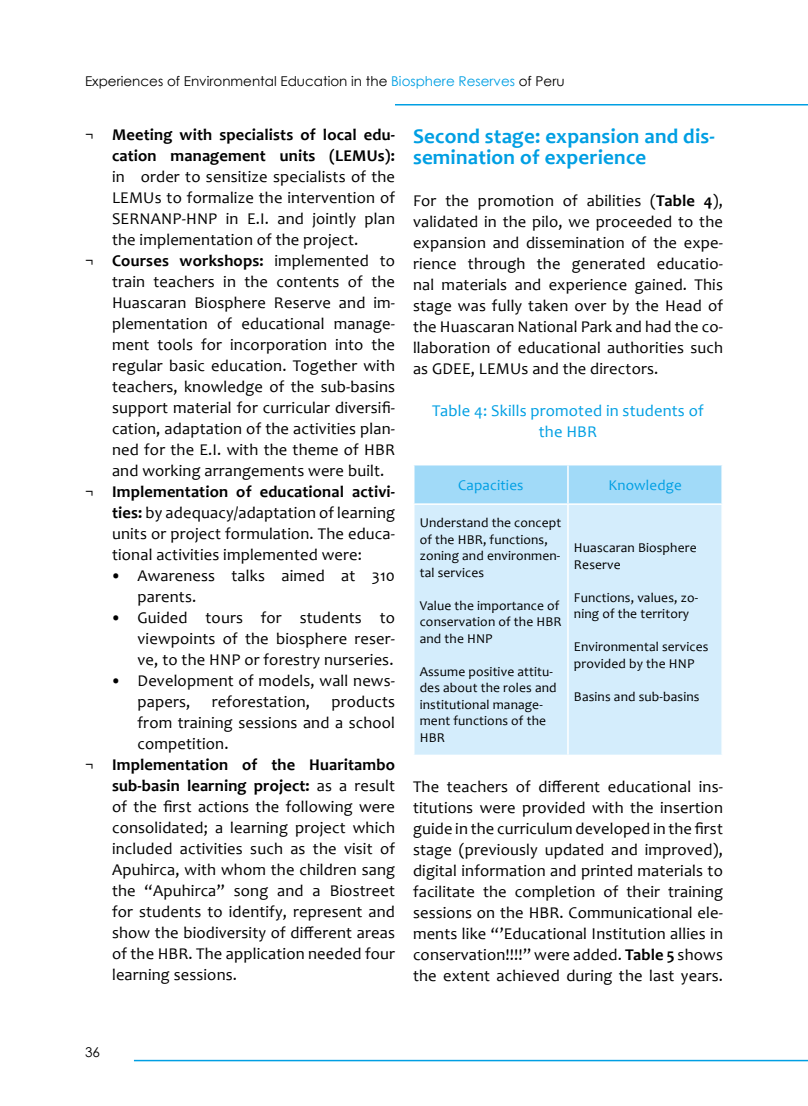
<style>
.page{position:relative;width:808px;height:1106px;background:#fff}
.page>*{position:absolute;margin:0;border:0;box-sizing:border-box;transform-origin:0 0}
.t1{font:700 21px/21px "Candara";letter-spacing:.01em;color:#009fe3}
.t2{font:16.5px/21px "Candara";letter-spacing:.01em;color:#000;text-align:justify}
.t3{font:700 16.5px/21px "Candara";letter-spacing:.01em;color:#000;text-align:right}
.t4{font:16.5px/21px "Candara";letter-spacing:.01em;color:#009fe3;text-align:center}
.t5{font:15px "Candara";letter-spacing:.01em;color:#009fe3}
.t6{font:13.5px/16.5px "Candara";letter-spacing:.01em;color:#000}
.t7{font:13.5px "Century Gothic";color:#000}
.s1{color:#009fe3}
.s2{font-weight:400}
.s3{font-weight:700}
</style>
<div class="page">
<hr style="left:395px;top:104px;width:413px;height:1px;background:#009fe3">
<hr style="left:134px;top:1059px;width:674px;height:2px;background:#009fe3">
<div style="left:414px;top:465px;width:307px;height:38px;background:#a1daf8"></div>
<div style="left:414px;top:505px;width:307px;height:249px;background:#d4edfc"></div>
<hr style="left:567px;top:465px;width:2px;height:38px;background:#fff">
<hr style="left:567px;top:505px;width:2px;height:249px;background:#fff">
<p class="t7" style="left:85px;top:72px;width:481px">Experiences of Environmental Education in the <span class="s1">Biosphere Reserves</span> of Peru</p>
<p class="t3" style="left:85px;top:123px;width:311px"><span class="s2">¬</span> Meeting with specialists of local edu&shy;cation management units (LEMUs):</p>
<p class="t2" style="left:112px;top:166px;width:284px">in order to sensitize specialists of the</p>
<p class="t2" style="left:112px;top:187px;width:284px">LEMUs to formalize the intervention of</p>
<p class="t2" style="left:112px;top:208px;width:284px">SERNANP-HNP in E.I. and jointly plan</p>
<p class="t2" style="left:112px;top:229px;width:248px">the implementation of the project.</p>
<p class="t3" style="left:85px;top:249px;width:311px"><span class="s2">¬</span> Courses workshops: <span class="s2">implemented to</span></p>
<p class="t2" style="left:112px;top:271px;width:284px">train teachers in the contents of the</p>
<p class="t2" style="left:112px;top:292px;width:284px">Huascaran Biosphere Reserve and im-</p>
<p class="t2" style="left:112px;top:313px;width:284px">plementation of educational manage-</p>
<p class="t2" style="left:112px;top:334px;width:284px">ment tools for incorporation into the</p>
<p class="t2" style="left:112px;top:355px;width:284px">regular basic education. Together with</p>
<p class="t2" style="left:112px;top:376px;width:284px">teachers, knowledge of the sub-basins</p>
<p class="t2" style="left:112px;top:397px;width:284px">support material for curricular diversifi-</p>
<p class="t2" style="left:112px;top:418px;width:284px">cation, adaptation of the activities plan-</p>
<p class="t2" style="left:112px;top:439px;width:284px">ned for the E.I. with the theme of HBR</p>
<p class="t2" style="left:112px;top:460px;width:274px">and working arrangements were built.</p>
<p class="t3" style="left:85px;top:481px;width:311px"><span class="s2">¬</span> Implementation of educational activi-</p>
<p class="t2" style="left:112px;top:502px;width:284px"><span class="s3">ties:</span> by adequacy/adaptation of learning</p>
<p class="t2" style="left:112px;top:523px;width:284px">units or project formulation. The educa-</p>
<p class="t2" style="left:112px;top:544px;width:251px">tional activities implemented were:</p>
<p class="t2" style="left:138px;top:565px;width:259px;text-indent:-27px">• Awareness talks aimed at 310 parents.</p>
<p class="t2" style="left:138px;top:607px;width:259px;text-indent:-27px">• Guided tours for students to viewpoints of the biosphere reser&shy;ve, to the HNP or forestry nurseries.</p>
<p class="t2" style="left:138px;top:670px;width:259px;text-indent:-27px">• Development of models, wall news&shy;papers,</p>
<p class="t2" style="left:212px;top:691px;width:100px">reforestation,</p>
<p class="t2" style="left:331px;top:691px;width:65px">products</p>
<p class="t2" style="left:138px;top:712px;width:259px">from training sessions and a school</p>
<p class="t2" style="left:138px;top:733px;width:93px">competition.</p>
<p class="t3" style="left:85px;top:754px;width:311px"><span class="s2">¬</span> Implementation of the Huaritambo</p>
<p class="t3" style="left:112px;top:775px;width:284px">sub-basin learning project: <span class="s2">as a result</span></p>
<p class="t2" style="left:112px;top:796px;width:284px">of the first actions the following were</p>
<p class="t2" style="left:112px;top:817px;width:284px">consolidated; a learning project which</p>
<p class="t2" style="left:112px;top:838px;width:284px">included activities such as the visit of</p>
<p class="t2" style="left:112px;top:859px;width:284px">Apuhirca, with whom the children sang</p>
<p class="t2" style="left:112px;top:880px;width:284px">the “Apuhirca” song and a Biostreet</p>
<p class="t2" style="left:112px;top:901px;width:284px">for students to identify, represent and</p>
<p class="t2" style="left:112px;top:922px;width:284px">show the biodiversity of different areas</p>
<p class="t2" style="left:112px;top:943px;width:284px">of the HBR. The application needed four</p>
<p class="t2" style="left:112px;top:964px;width:126px">learning sessions.</p>
<p class="t1" style="left:413px;top:125px;width:303px">Second stage: expansion and dis&shy;semination of experience</p>
<p class="t2" style="left:413px;top:190px;width:312px">For the promotion of abilities (<span class="s3">Table 4</span>), validated in the pilo, we proceeded to the expansion and dissemination of the expe&shy;rience through the generated educatio&shy;nal materials and experience gained. This stage was fully taken over by the Head of the Huascaran National Park and had the co&shy;llaboration of educational authorities such as GDEE, LEMUs and the directors.</p>
<p class="t4" style="left:432px;top:400px;width:273px">Table 4: Skills promoted in students of the HBR</p>
<p class="t5" style="left:458px;top:475px;width:67px">Capacities</p>
<p class="t5" style="left:608px;top:475px;width:75px">Knowledge</p>
<p class="t6" style="left:420px;top:514px;width:143px">Understand the concept of the HBR, functions, zoning and environmen&shy;tal services</p>
<p class="t6" style="left:420px;top:597px;width:143px">Value the importance of conservation of the HBR and the HNP</p>
<p class="t6" style="left:420px;top:663px;width:138px">Assume positive attitu&shy;des about the roles and institutional manage&shy;ment functions of the<br>HBR</p>
<p class="t6" style="left:574px;top:539px;width:124px">Huascaran Biosphere<br>Reserve</p>
<p class="t6" style="left:574px;top:589px;width:126px">Functions, values, zo&shy;ning of the territory</p>
<p class="t6" style="left:574px;top:638px;width:136px">Environmental services provided by the HNP</p>
<p class="t6" style="left:574px;top:688px;width:127px">Basins and sub-basins</p>
<p class="t2" style="left:413px;top:776px;width:311px">The teachers of different educational ins&shy;titutions were provided with the insertion guide in the curriculum developed in the first stage (previously updated and improved), digital information and printed materials to facilitate the completion of their training sessions on the HBR. Communicational ele&shy;ments like “’Educational Institution allies in conservation!!!!” were added. <span class="s3">Table 5</span> shows the extent achieved during the last years.</p>
<p class="t7" style="left:85px;top:1043px;width:16px">36</p>
</div>
